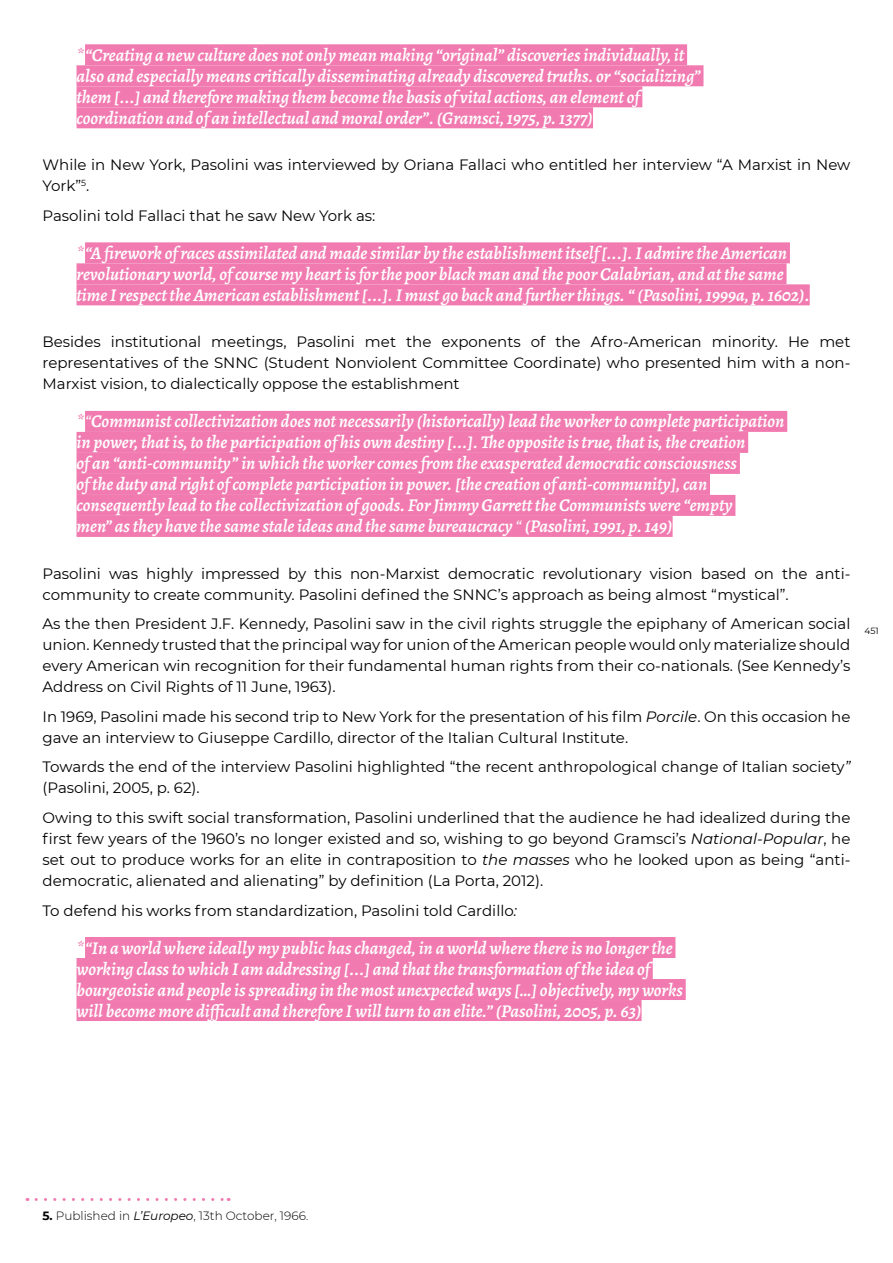
<style>
.page{position:relative;width:893px;height:1263px;background:#fff}
.page>*{position:absolute;margin:0;border:0;box-sizing:border-box;transform-origin:0 0}
.t1{font:italic 600 18px/21px "Alegreya";color:#fff}
.t2{font:15px/21px "Montserrat";color:#000}
.t3{font:300 12px "Montserrat";color:#000}
.t4{font:9px "Montserrat";color:#000}
.s1{font-weight:400;color:#f17bb0}
.s2{font-weight:400}
.s3{font-style:italic}
.s4{font-weight:700}
.s5{font-weight:400;font-style:italic}
</style>
<div class="page">
<div style="left:85px;top:44px;width:602px;height:21px;background:#f17bb0"></div>
<div style="left:77px;top:65px;width:626px;height:21px;background:#f17bb0"></div>
<div style="left:77px;top:86px;width:565px;height:21px;background:#f17bb0"></div>
<div style="left:77px;top:107px;width:516px;height:21px;background:#f17bb0"></div>
<div style="left:85px;top:242px;width:705px;height:21px;background:#f17bb0"></div>
<div style="left:77px;top:263px;width:709px;height:21px;background:#f17bb0"></div>
<div style="left:77px;top:284px;width:733px;height:21px;background:#f17bb0"></div>
<div style="left:85px;top:411px;width:702px;height:21px;background:#f17bb0"></div>
<div style="left:77px;top:432px;width:671px;height:21px;background:#f17bb0"></div>
<div style="left:77px;top:453px;width:663px;height:21px;background:#f17bb0"></div>
<div style="left:77px;top:474px;width:633px;height:21px;background:#f17bb0"></div>
<div style="left:77px;top:495px;width:658px;height:21px;background:#f17bb0"></div>
<div style="left:77px;top:516px;width:596px;height:21px;background:#f17bb0"></div>
<div style="left:85px;top:937px;width:590px;height:21px;background:#f17bb0"></div>
<div style="left:77px;top:958px;width:576px;height:21px;background:#f17bb0"></div>
<div style="left:77px;top:979px;width:609px;height:21px;background:#f17bb0"></div>
<div style="left:77px;top:1000px;width:565px;height:21px;background:#f17bb0"></div>
<svg style="left:36px;top:1198px;width:193px;height:3px"></svg>
<p class="t1" style="left:77px;top:44px;width:626px"><span class="s1">*</span>“Creating a new culture does not only mean making “original” discoveries individually, it also and especially means critically disseminating already discovered truths. or “socializing” them [...] and therefore making them become the basis of vital actions, an element of coordination and of an intellectual and moral order”. (Gramsci, 1975, p. 1377)</p>
<p class="t2" style="left:43px;top:154px;width:809px">While in New York, Pasolini was interviewed by Oriana Fallaci who entitled her interview “A Marxist in New<br>York”<sup>5</sup>.</p>
<p class="t2" style="left:43px;top:204px;width:334px">Pasolini told Fallaci that he saw New York as:</p>
<p class="t1" style="left:77px;top:242px;width:735px"><span class="s1">*</span>“A firework of races assimilated and made similar by the establishment itself [...]. I admire the American revolutionary world, of course my heart is for the poor black man and the poor Calabrian, and at the same time I respect the American establishment [...]. I must go back and further things. “ (Pasolini, 1999a, p. 1602).</p>
<p class="t2" style="left:43px;top:331px;width:809px;text-align:justify">Besides institutional meetings, Pasolini met the exponents of the Afro-American minority. He met representatives of the SNNC (Student Nonviolent Committee Coordinate) who presented him with a non-Marxist vision, to dialectically oppose the establishment</p>
<p class="t1" style="left:77px;top:410px;width:709px"><span class="s1">*</span><span class="s2">“</span>Communist collectivization does not necessarily (historically) lead the worker to complete participation in power, that is, to the participation of his own destiny [...]. The opposite is true, that is, the creation<br>of an “anti-community” in which the worker comes from the exasperated democratic consciousness<br>of the duty and right of complete participation in power. [the creation of anti-community], can consequently lead to the collectivization of goods. For Jimmy Garrett the Communists were “empty<br>men” as they have the same stale ideas and the same bureaucracy <span class="s2">“</span> (Pasolini, 1991, p. 149)</p>
<p class="t2" style="left:43px;top:563px;width:809px">Pasolini was highly impressed by this non-Marxist democratic revolutionary vision based on the anti&shy;community to create community. Pasolini defined the SNNC’s approach as being almost “mystical”.</p>
<p class="t2" style="left:43px;top:613px;width:809px;text-align:justify">As the then President J.F. Kennedy, Pasolini saw in the civil rights struggle the epiphany of American social union. Kennedy trusted that the principal way for union of the American people would only materialize should every American win recognition for their fundamental human rights from their co-nationals. (See Kennedy’s Address on Civil Rights of 11 June, 1963).</p>
<p class="t2" style="left:43px;top:706px;width:809px">In 1969, Pasolini made his second trip to New York for the presentation of his film <span class="s3">Porcile</span>. On this occasion he gave an interview to Giuseppe Cardillo, director of the Italian Cultural Institute.</p>
<p class="t2" style="left:43px;top:756px;width:809px">Towards the end of the interview Pasolini highlighted “the recent anthropological change of Italian society<span class="s3">” </span>(Pasolini, 2005, p. 62).</p>
<p class="t2" style="left:43px;top:807px;width:809px;text-align:justify">Owing to this swift social transformation, Pasolini underlined that the audience he had idealized during the first few years of the 1960’s no longer existed and so, wishing to go beyond Gramsci’s <span class="s3">National-Popular</span>, he set out to produce works for an elite in contraposition to <span class="s3">the masses</span> who he looked upon as being “anti&shy;democratic, alienated and alienating” by definition (La Porta, 2012).</p>
<p class="t2" style="left:43px;top:899px;width:476px">To defend his works from standardization, Pasolini told Cardillo<span class="s3">:</span></p>
<p class="t1" style="left:77px;top:936px;width:608px"><span class="s1">*</span>“In a world where ideally my public has changed, in a world where there is no longer the working class to which I am addressing [...] and that the transformation of the idea of bourgeoisie and people is spreading in the most unexpected ways […] objectively, my works will become more difficult and therefore I will turn to an elite.” (Pasolini, 2005, p. 63)</p>
<p class="t4" style="left:865px;top:625px;width:16px">451</p>
<p class="t3" style="left:43px;top:1208px;width:267px"><span class="s4">5.</span> Published in <span class="s5">L’Europeo</span>, 13th October, 1966.</p>
</div>
